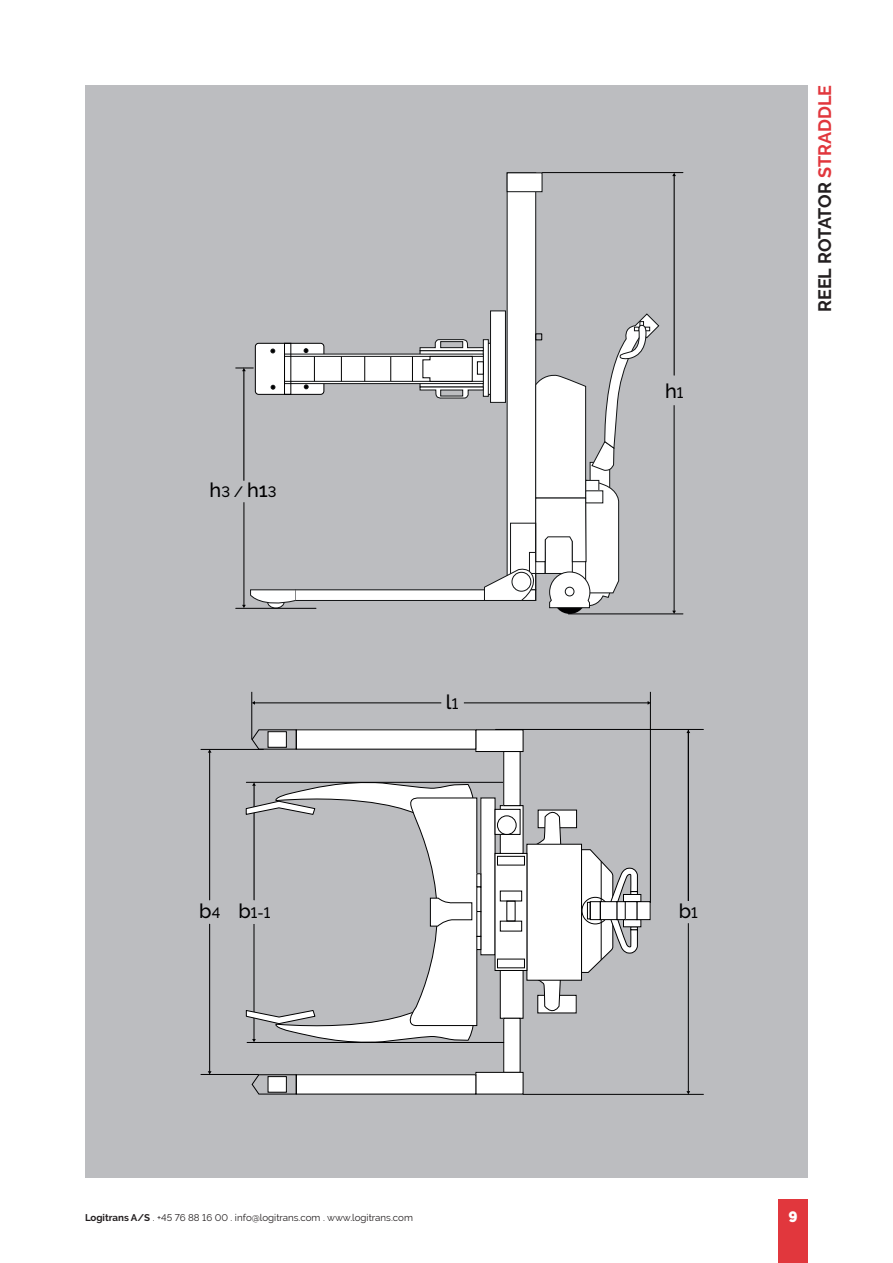
<style>
.page{position:relative;width:893px;height:1263px;background:#fff}
.page>*{position:absolute;margin:0;border:0;box-sizing:border-box;transform-origin:0 0}
.t1{font:500 19.95px "Raleway";color:#000001}
.t2{font:700 18px "Raleway";color:#231f20}
.t3{font:900 15px "Raleway";color:#fff}
.t4{font:500 14.85px "Raleway";color:#000001}
.t5{font:9.75px "Raleway";color:#231f20}
.s1{font-size:14.85px}
.s2{font-size:19.95px}
.s3{color:#e1373d}
.s4{font-weight:700}
</style>
<div class="page">
<div style="left:778px;top:1199px;width:30px;height:64px;background:#e1373d"></div>
<div style="left:85px;top:85px;width:723px;height:1093px;background:#bcbdc0"></div>
<hr style="left:542px;top:172px;width:141px;height:1px;background:#000001">
<div style="left:507px;top:173px;width:29px;height:417px;background:#fff"></div>
<div style="left:507px;top:172px;width:29px;height:418px;border:1px solid #111314"></div>
<div style="left:507px;top:173px;width:35px;height:19px;background:#fff"></div>
<div style="left:507px;top:172px;width:35px;height:20px;border:1px solid #111314"></div>
<hr style="left:568px;top:614px;width:115px;height:1px;background:#000001">
<hr style="left:674px;top:405px;width:1px;height:206px;background:#000001">
<hr style="left:674px;top:176px;width:1px;height:199px;background:#000001">
<div style="left:553px;top:581px;width:33px;height:33px;background:#000001;border-radius:50%"></div>
<div style="left:490px;top:311px;width:15px;height:91px;background:#fff"></div>
<div style="left:538px;top:995px;width:38px;height:18px;background:#fff"></div>
<div style="left:537px;top:995px;width:40px;height:18px;border:1px solid #000001"></div>
<svg style="left:537px;top:981px;width:24px;height:33px"></svg>
<hr style="left:201px;top:749px;width:62px;height:1px;background:#000001">
<hr style="left:209px;top:752px;width:1px;height:148px;background:#000001">
<svg style="left:208px;top:749px;width:4px;height:4px"></svg>
<hr style="left:209px;top:924px;width:1px;height:148px;background:#000001">
<hr style="left:495px;top:729px;width:208px;height:1px;background:#000001">
<hr style="left:523px;top:1094px;width:180px;height:1px;background:#000001">
<div style="left:623px;top:894px;width:18px;height:8px;background:#fff"></div>
<div style="left:623px;top:894px;width:18px;height:8px;border:1px solid #000001"></div>
<svg style="left:582px;top:849px;width:56px;height:124px"></svg>
<svg style="left:623px;top:919px;width:18px;height:8px"></svg>
<div style="left:637px;top:902px;width:13px;height:17px;background:#fff"></div>
<div style="left:636px;top:901px;width:15px;height:19px;border:1px solid #000001"></div>
<div style="left:625px;top:902px;width:12px;height:17px;background:#fff"></div>
<div style="left:625px;top:901px;width:12px;height:19px;border:1px solid #000001"></div>
<div style="left:617px;top:902px;width:8px;height:17px;background:#fff"></div>
<div style="left:616px;top:901px;width:10px;height:19px;border:1px solid #000001"></div>
<div style="left:600px;top:902px;width:17px;height:17px;background:#fff"></div>
<div style="left:600px;top:901px;width:17px;height:19px;border:1px solid #000001"></div>
<div style="left:590px;top:901px;width:11px;height:19px;border:1px solid #000001"></div>
<div style="left:587px;top:902px;width:4px;height:17px;border:1px solid #000001"></div>
<hr style="left:650px;top:692px;width:1px;height:211px;background:#000001">
<hr style="left:251px;top:692px;width:1px;height:47px;background:#000001">
<hr style="left:464px;top:703px;width:184px;height:1px;background:#000001">
<svg style="left:648px;top:701px;width:3px;height:4px"></svg>
<hr style="left:254px;top:703px;width:187px;height:1px;background:#000001">
<div style="left:538px;top:810px;width:39px;height:18px;background:#fff"></div>
<div style="left:538px;top:810px;width:39px;height:18px;border:1px solid #000001"></div>
<svg style="left:532px;top:809px;width:30px;height:35px"></svg>
<div style="left:527px;top:844px;width:54px;height:136px;background:#fff"></div>
<div style="left:526px;top:844px;width:56px;height:137px;border:1px solid #000001"></div>
<div style="left:481px;top:798px;width:14px;height:157px;background:#fff"></div>
<div style="left:495px;top:853px;width:32px;height:117px;background:#fff"></div>
<div style="left:497px;top:856px;width:28px;height:9px;border:1px solid #000001"></div>
<div style="left:500px;top:890px;width:22px;height:11px;border:1px solid #000001"></div>
<div style="left:500px;top:921px;width:22px;height:10px;border:1px solid #000001"></div>
<svg style="left:245px;top:781px;width:233px;height:262px"></svg>
<svg style="left:477px;top:874px;width:4px;height:13px"></svg>
<svg style="left:477px;top:936px;width:4px;height:13px"></svg>
<svg style="left:477px;top:887px;width:4px;height:25px"></svg>
<svg style="left:477px;top:911px;width:4px;height:25px"></svg>
<hr style="left:201px;top:1074px;width:57px;height:1px;background:#000001">
<hr style="left:246px;top:782px;width:258px;height:1px;background:#000001">
<hr style="left:688px;top:732px;width:1px;height:169px;background:#000001">
<hr style="left:688px;top:923px;width:1px;height:169px;background:#000001">
<svg style="left:236px;top:313px;width:424px;height:296px"></svg>
<div style="left:500px;top:970px;width:23px;height:48px;background:#fff"></div>
<div style="left:500px;top:970px;width:23px;height:49px;border:1px solid #000001"></div>
<div style="left:504px;top:1018px;width:16px;height:54px;background:#fff"></div>
<div style="left:476px;top:1072px;width:47px;height:22px;background:#fff"></div>
<div style="left:475px;top:1072px;width:48px;height:22px;border:1px solid #000001"></div>
<div style="left:296px;top:1075px;width:180px;height:19px;background:#fff"></div>
<svg style="left:251px;top:1074px;width:46px;height:21px"></svg>
<div style="left:500px;top:806px;width:23px;height:47px;background:#fff"></div>
<div style="left:500px;top:805px;width:23px;height:49px;border:1px solid #000001"></div>
<div style="left:504px;top:751px;width:16px;height:54px;background:#fff"></div>
<div style="left:476px;top:730px;width:47px;height:21px;background:#fff"></div>
<div style="left:475px;top:729px;width:48px;height:23px;border:1px solid #000001"></div>
<div style="left:296px;top:730px;width:180px;height:19px;background:#fff"></div>
<svg style="left:251px;top:729px;width:46px;height:21px"></svg>
<div style="left:495px;top:809px;width:25px;height:25px;background:#fff"></div>
<div style="left:495px;top:809px;width:26px;height:26px;border:1px solid #000001"></div>
<div style="left:497px;top:815px;width:20px;height:20px;border:1px solid #000001;border-radius:50%"></div>
<hr style="left:247px;top:1042px;width:257px;height:1px;background:#000001">
<h1 class="t1" style="left:210px;top:479px;width:68px">h<span class="s1">3 /</span> h1<span class="s1">3</span></h1>
<h3 class="t4" style="left:199px;top:904px;width:73px"><span class="s2">b</span>4 <span class="s2">b</span>1-1</h3>
<h1 class="t1" style="left:446px;top:690px;width:14px">l<span class="s1">1</span></h1>
<h1 class="t1" style="left:665px;top:379px;width:20px">h<span class="s1">1</span></h1>
<h2 class="t2" style="left:815px;top:312px;width:229px;rotate:-90deg">REEL ROTATOR <span class="s3">STRADDLE</span></h2>
<h1 class="t1" style="left:679px;top:899px;width:20px">b<span class="s1">1</span></h1>
<p class="t5" style="left:85px;top:1212px;width:329px"><span class="s4">Logitrans A/S</span> . +45 76 88 16 00 . info@logitrans.com . www.logitrans.com</p>
<h3 class="t3" style="left:788px;top:1208px;width:11px">9</h3>
</div>
